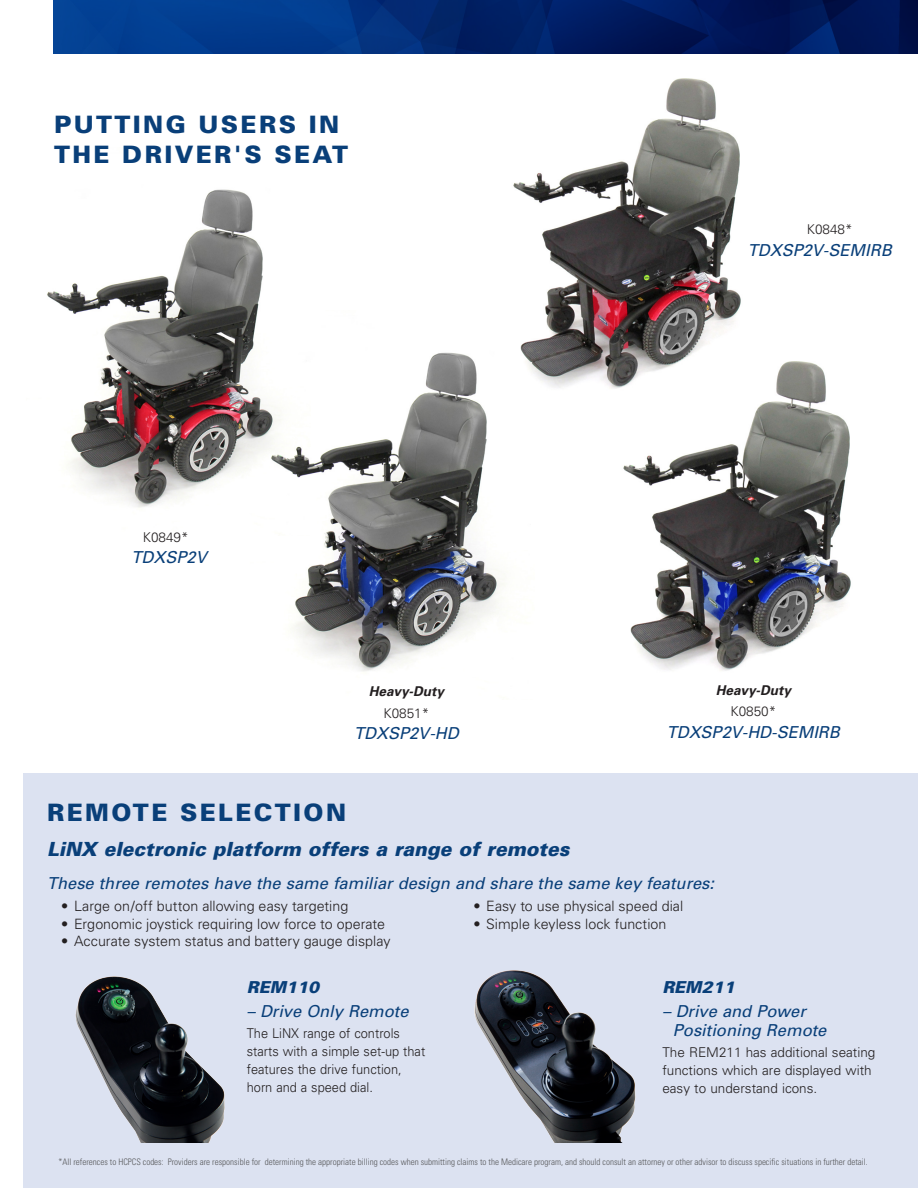
<style>
.page{position:relative;width:918px;height:1188px;background:#fff}
.page>*{position:absolute;margin:0;border:0;box-sizing:border-box;transform-origin:0 0}
.t1{font:900 24px/30px "Univers";letter-spacing:.1em;color:#093f79}
.t2{font:italic 900 19.5px "Univers";color:#093f79}
.t3{font:italic 16.5px/19.5px "Univers";color:#093f79}
.t4{font:italic 900 16.5px "Univers";color:#093f79}
.t5{font:300 14.25px "Univers";color:#231f20}
.t6{font:300 13.5px/18px "Univers";color:#231f20}
.t7{font:300 13.5px/18px "Univers";color:#231f20;scale:.95 1}
.t8{font:italic 700 13.5px "Univers";color:#231f20}
.t9{font:300 condensed 9px "Univers";color:#57585a}
</style>
<div class="page">
<img style="left:47px;top:189px;width:216px;height:319px">
<img style="left:247px;top:311px;width:258px;height:361px">
<img style="left:623px;top:361px;width:228px;height:310px">
<img style="left:473px;top:78px;width:313px;height:374px">
<div style="left:24px;top:774px;width:894px;height:414px;background:#dce2f1"></div>
<img style="left:53px;top:0;width:865px;height:54px">
<img style="left:474px;top:970px;width:162px;height:172px">
<img style="left:75px;top:976px;width:150px;height:166px">
<h1 class="t1" style="left:54px;top:110px;width:296px">PUTTING USERS IN<br>THE DRIVER'S SEAT</h1>
<h3 class="t6" style="left:807px;top:220px;width:47px">K0848*</h3>
<h3 class="t3" style="left:748px;top:240px;width:145px">TDXSP2V-SEMIRB</h3>
<h3 class="t6" style="left:143px;top:528px;width:47px">K0849*</h3>
<h3 class="t3" style="left:132px;top:548px;width:77px">TDXSP2V</h3>
<h3 class="t8" style="left:369px;top:683px;width:77px">Heavy-Duty</h3>
<h3 class="t6" style="left:384px;top:704px;width:47px">K0851*</h3>
<h3 class="t8" style="left:716px;top:682px;width:77px">Heavy-Duty</h3>
<h3 class="t6" style="left:730px;top:703px;width:47px">K0850*</h3>
<h3 class="t3" style="left:354px;top:724px;width:106px">TDXSP2V-HD</h3>
<h3 class="t3" style="left:667px;top:723px;width:175px">TDXSP2V-HD-SEMIRB</h3>
<h1 class="t1" style="left:47px;top:798px;width:301px">REMOTE SELECTION</h1>
<h2 class="t2" style="left:47px;top:837px;width:524px">LiNX electronic platform offers a range of remotes</h2>
<h3 class="t3" style="left:47px;top:873px;width:669px">These three remotes have the same familiar design and share the same key features:</h3>
<h3 class="t5" style="left:61px;top:898px;width:289px">• Large on/off button allowing easy targeting</h3>
<h3 class="t5" style="left:61px;top:915px;width:325px">• Ergonomic joystick requiring low force to operate</h3>
<h3 class="t5" style="left:61px;top:932px;width:331px">• Accurate system status and battery gauge display</h3>
<h3 class="t5" style="left:473px;top:898px;width:211px">• Easy to use physical speed dial</h3>
<h3 class="t5" style="left:473px;top:915px;width:195px">• Simple keyless lock function</h3>
<h3 class="t4" style="left:247px;top:977px;width:74px">REM110</h3>
<h3 class="t3" style="left:247px;top:1001px;width:163px">– Drive Only Remote</h3>
<h3 class="t7" style="left:247px;top:1024px;width:189px">The LiNX range of controls starts with a simple set-up that features the drive function, horn and a speed dial.</h3>
<h3 class="t4" style="left:662px;top:977px;width:74px">REM211</h3>
<h3 class="t3" style="left:673px;top:1001px;width:155px;text-indent:-10px">– Drive and Power<br>Positioning Remote</h3>
<h3 class="t6" style="left:662px;top:1044px;width:215px">The REM211 has additional seating functions which are displayed with easy to understand icons.</h3>
<p class="t9" style="left:58px;top:1157px;width:811px">*All references to HCPCS codes: Providers are responsible for determining the appropriate billing codes when submitting claims to the Medicare program, and should consult an attorney or other advisor to discuss specific situations in further detail.</p>
</div>
